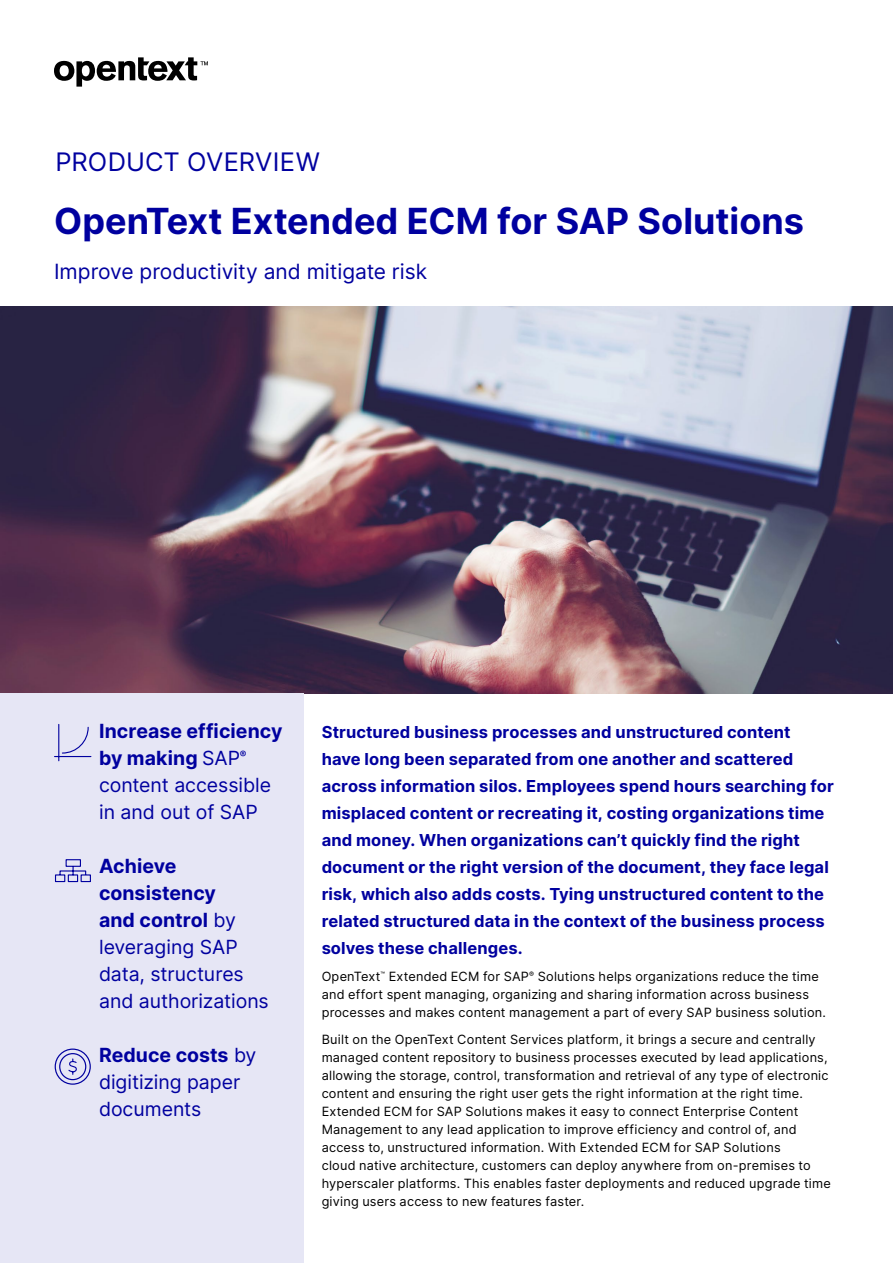
<style>
.page{position:relative;width:893px;height:1263px;background:#fff}
.page>*{position:absolute;margin:0;border:0;box-sizing:border-box;transform-origin:0 0}
.t1{font:700 36px "Inter";color:#00009f}
.Document_type{font:25.5px "Inter";letter-spacing:.005em;color:#00009f}
.t2{font:21px "Inter";color:#00009f}
.Sidebar_Stat{font:19.5px/27px "Inter";letter-spacing:-.005em;color:#00009f}
.Introduction_Paragra{font:700 16.5px/27px "Inter";letter-spacing:.005em;color:#00009f}
.Body{font:12.75px/18px "Inter";letter-spacing:.015em;color:#000}
.s1{font-weight:700}
</style>
<div class="page">
<svg style="left:54px;top:57px;width:154px;height:30px"></svg>
<img style="left:0;top:306px;width:893px;height:387px">
<div style="left:0;top:693px;width:304px;height:570px;background:#e6e6f5"></div>
<svg style="left:55px;top:859px;width:36px;height:24px"></svg>
<svg style="left:54px;top:724px;width:38px;height:38px"></svg>
<svg style="left:55px;top:1048px;width:36px;height:37px"></svg>
<p class="Document_type" style="left:55px;top:143px;width:266px">PRODUCT OVERVIEW</p>
<h1 class="t1" style="left:54px;top:195px;width:751px">OpenText Extended ECM for SAP Solutions</h1>
<h2 class="t2" style="left:54px;top:256px;width:375px">Improve productivity and mitigate risk</h2>
<p class="Sidebar_Stat" style="left:99px;top:717px;width:185px"><span class="s1">Increase efficiency by making</span> SAP<sup>® </sup>content accessible in and out of SAP</p>
<p class="Sidebar_Stat" style="left:99px;top:852px;width:171px"><span class="s1">Achieve consistency<br>and control</span> by leveraging SAP data, structures and authorizations</p>
<p class="Sidebar_Stat" style="left:99px;top:1041px;width:159px"><span class="s1">Reduce costs</span> by digitizing paper documents</p>
<p class="Introduction_Paragra" style="left:322px;top:718px;width:514px">Structured business processes and unstructured content<br>have long been separated from one another and scattered across information silos. Employees spend hours searching for misplaced content or recreating it, costing organizations time and money. When organizations can’t quickly find the right document or the right version of the document, they face legal risk, which also adds costs. Tying unstructured content to the related structured data in the context of the business process solves these challenges.</p>
<p class="Body" style="left:322px;top:967px;width:506px">OpenText<sup>™</sup> Extended ECM for SAP<sup>®</sup> Solutions helps organizations reduce the time and effort spent managing, organizing and sharing information across business processes and makes content management a part of every SAP business solution.</p>
<p class="Body" style="left:322px;top:1030px;width:511px">Built on the OpenText Content Services platform, it brings a secure and centrally managed content repository to business processes executed by lead applications, allowing the storage, control, transformation and retrieval of any type of electronic content and ensuring the right user gets the right information at the right time.<br>Extended ECM for SAP Solutions makes it easy to connect Enterprise Content Management to any lead application to improve efficiency and control of, and access to, unstructured information. With Extended ECM for SAP Solutions<br>cloud native architecture, customers can deploy anywhere from on-premises to hyperscaler platforms. This enables faster deployments and reduced upgrade time giving users access to new features faster.</p>
</div>
